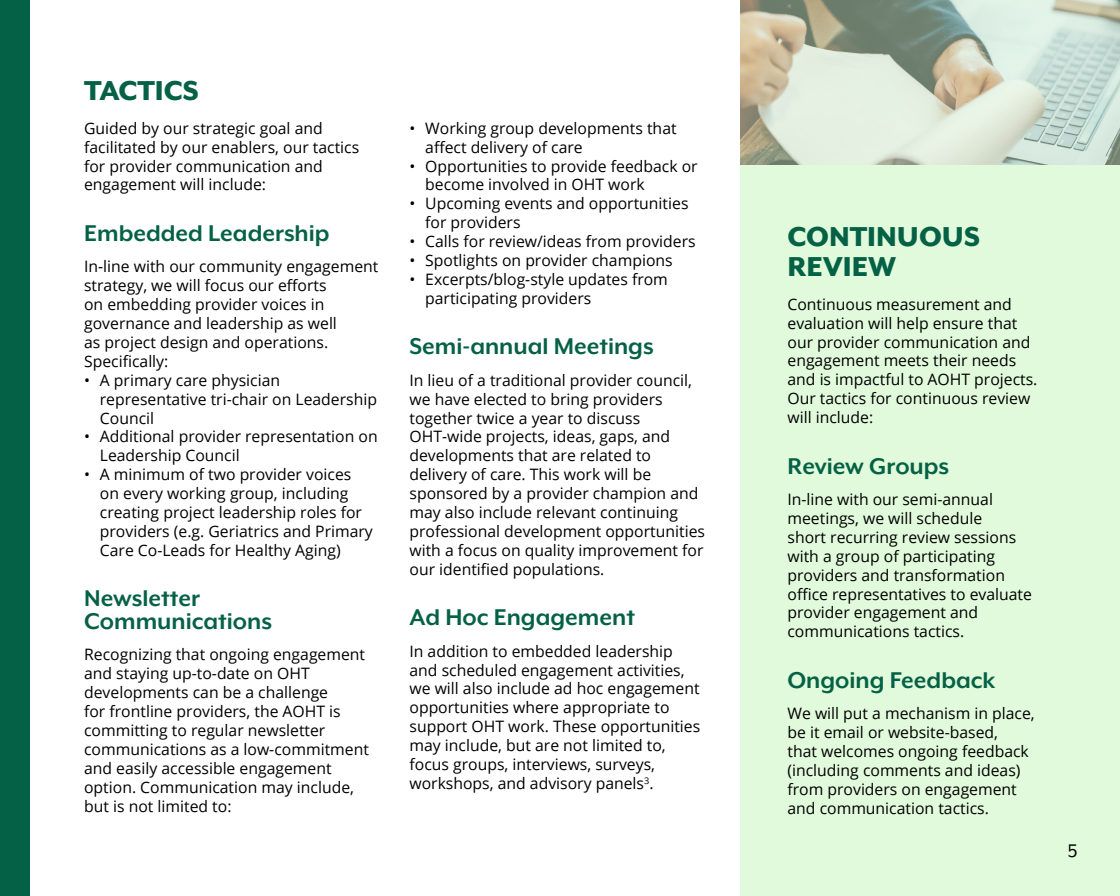
<style>
.page{position:relative;width:1120px;height:896px;background:#fff}
.page>*{position:absolute;margin:0;border:0;box-sizing:border-box;transform-origin:0 0}
.t1{font:800 31.5px/29.8px "Mr Eaves XL Mod OT";color:#056145}
.t2{font:700 26.25px/22.8px "Mr Eaves XL Mod OT";color:#056145}
.t3{font:21px "Mr Eaves XL Mod OT";color:#000}
.t4{font:15.75px/18.9px "Open Sans";color:#000}
</style>
<div class="page">
<div style="left:740px;top:0;width:380px;height:896px;background:#e0fadb"></div>
<div style="left:0;top:0;width:30px;height:896px;background:#056145"></div>
<svg style="left:740px;top:0;width:380px;height:164px"></svg>
<h1 class="t1" style="left:84px;top:75px;width:116px">TACTICS</h1>
<p class="t4" style="left:84px;top:118px;width:277px">Guided by our strategic goal and facilitated by our enablers, our tactics for provider communication and engagement will include:</p>
<h2 class="t2" style="left:84px;top:222px;width:247px">Embedded Leadership</h2>
<p class="t4" style="left:84px;top:257px;width:296px">In-line with our community engagement strategy, we will focus our efforts<br>on embedding provider voices in governance and leadership as well<br>as project design and operations.<br>Specifically:</p>
<p class="t4" style="left:100px;top:370px;width:279px;text-indent:-16px">• A primary care physician representative tri-chair on Leadership<br>Council</p>
<p class="t4" style="left:100px;top:427px;width:279px;text-indent:-16px">• Additional provider representation on<br>Leadership Council</p>
<p class="t4" style="left:100px;top:465px;width:274px;text-indent:-16px">• A minimum of two provider voices on every working group, including creating project leadership roles for providers (e.g. Geriatrics and Primary Care Co-Leads for Healthy Aging)</p>
<h2 class="t2" style="left:84px;top:587px;width:189px">Newsletter<br>Communications</h2>
<p class="t4" style="left:84px;top:645px;width:286px">Recognizing that ongoing engagement and staying up-to-date on OHT developments can be a challenge<br>for frontline providers, the AOHT is committing to regular newsletter communications as a low-commitment and easily accessible engagement option. Communication may include, but is not limited to:</p>
<p class="t4" style="left:425px;top:118px;width:253px;text-indent:-16px">• Working group developments that affect delivery of care</p>
<p class="t4" style="left:425px;top:156px;width:274px;text-indent:-16px">• Opportunities to provide feedback or become involved in OHT work</p>
<p class="t4" style="left:425px;top:194px;width:265px;text-indent:-16px">• Upcoming events and opportunities for providers</p>
<p class="t4" style="left:410px;top:232px;width:288px">• Calls for review/ideas from providers</p>
<p class="t4" style="left:410px;top:250px;width:265px">• Spotlights on provider champions</p>
<p class="t4" style="left:425px;top:269px;width:244px;text-indent:-16px">• Excerpts/blog-style updates from participating providers</p>
<h2 class="t2" style="left:410px;top:335px;width:246px">Semi-annual Meetings</h2>
<p class="t4" style="left:410px;top:370px;width:297px">In lieu of a traditional provider council, we have elected to bring providers together twice a year to discuss OHT-wide projects, ideas, gaps, and developments that are related to delivery of care. This work will be sponsored by a provider champion and may also include relevant continuing professional development opportunities with a focus on quality improvement for our identified populations.</p>
<h2 class="t2" style="left:410px;top:606px;width:227px">Ad Hoc Engagement</h2>
<p class="t4" style="left:410px;top:641px;width:292px">In addition to embedded leadership and scheduled engagement activities, we will also include ad hoc engagement opportunities where appropriate to support OHT work. These opportunities may include, but are not limited to, focus groups, interviews, surveys, workshops, and advisory panels<sup>3</sup>.</p>
<h1 class="t1" style="left:788px;top:222px;width:194px">CONTINUOUS<br>REVIEW</h1>
<p class="t4" style="left:788px;top:294px;width:251px">Continuous measurement and evaluation will help ensure that our provider communication and engagement meets their needs and is impactful to AOHT projects.<br>Our tactics for continuous review will include:</p>
<h2 class="t2" style="left:788px;top:454px;width:163px">Review Groups</h2>
<p class="t4" style="left:788px;top:489px;width:246px">In-line with our semi-annual meetings, we will schedule<br>short recurring review sessions with a group of participating providers and transformation office representatives to evaluate provider engagement and communications tactics.</p>
<h2 class="t2" style="left:788px;top:668px;width:210px">Ongoing Feedback</h2>
<p class="t4" style="left:788px;top:704px;width:249px">We will put a mechanism in place, be it email or website-based,<br>that welcomes ongoing feedback (including comments and ideas) from providers on engagement and communication tactics.</p>
<h3 class="t3" style="left:1068px;top:840px;width:11px">5</h3>
</div>
